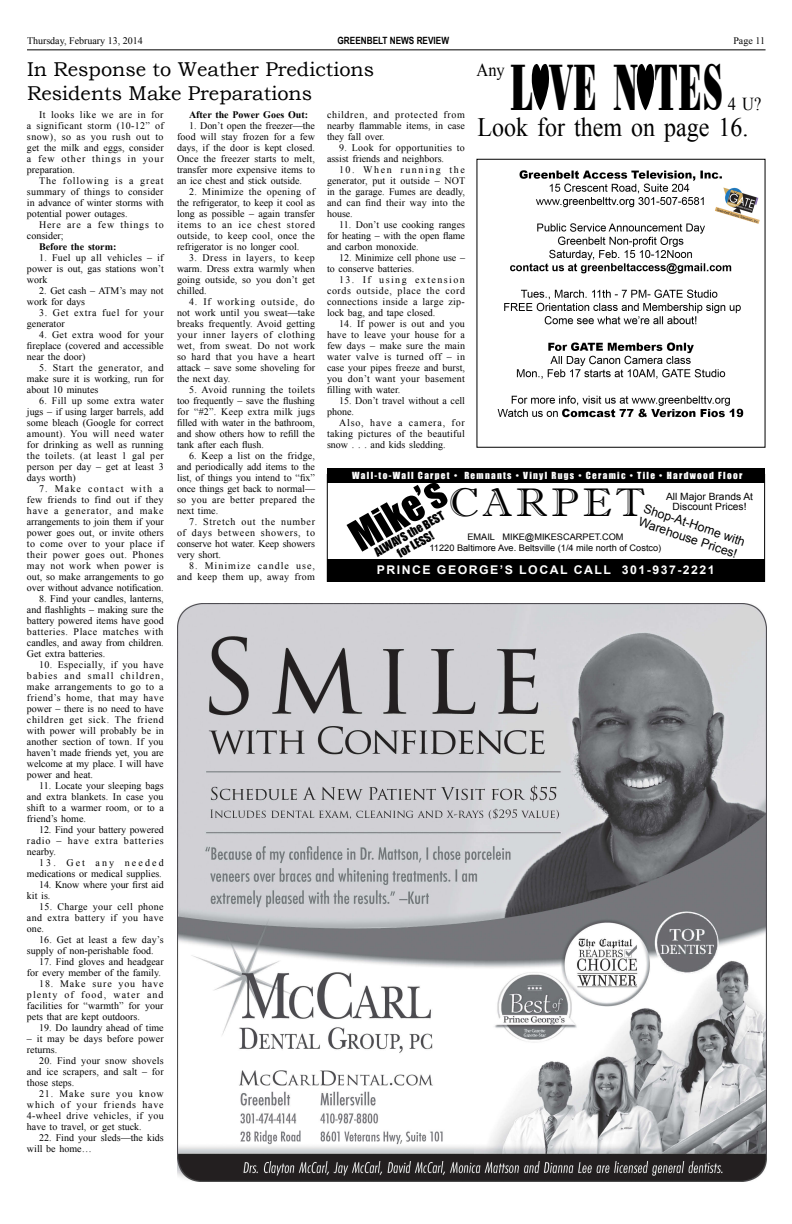
<style>
.page{position:relative;width:792px;height:1224px;background:#fff}
.page>*{position:absolute;margin:0;border:0;box-sizing:border-box;transform-origin:0 0}
.t1{font:65.8px "Poster Bodoni BT";color:#000;scale:.46 1}
.t2{font:40px "Imprint MT Shadow";letter-spacing:.09em;color:#000}
.t3{font:39.2px "Impact";color:#000}
.t4{font:26.6px "Times New Roman";color:#000;scale:.9 1}
.t5{font:20px/24px "Bookman Old Style";color:#000}
.t6{font:18.3px "Times New Roman";color:#000;scale:.9 1}
.t7{font:12.3px "Arial";color:#000}
.t8{font:700 12px "Arial";letter-spacing:.12em;color:#fff}
.t9{font:11.6px/12.1px "Impact";color:#000;text-align:center}
.t10{font:10px/11px "Times New Roman";color:#000;text-align:justify}
.t11{font:10px/11px "Times New Roman";letter-spacing:.035em;color:#000;text-align:right}
.t12{font:700 10px "Times New Roman";color:#000}
.t13{font:10px "Arial";color:#000}
.t14{font:10px/11px "Times New Roman";letter-spacing:.06em;color:#000}
.t15{font:10px/11px "Times New Roman";letter-spacing:.08em;color:#000}
.t16{font:700 10px "Arial Narrow";color:#000}
.t17{font:9px/11px "Arial";color:#000;text-align:center}
.t18{font:9px "Impact";letter-spacing:.14em;color:#fff}
</style>
<div class="page">
<hr style="left:27px;top:49px;width:739px;height:1px;background:#000">
<img style="left:497px;top:170px;width:263px;height:248px">
<div style="left:327px;top:468px;width:438px;height:15px;background:#000"></div>
<div style="left:327px;top:559px;width:437px;height:23px;background:#000"></div>
<img style="left:177px;top:603px;width:590px;height:579px">
<svg style="left:532px;top:64px;width:17px;height:46px"></svg>
<svg style="left:637px;top:64px;width:18px;height:46px"></svg>
<p class="t10" style="left:27px;top:35px;width:117px">Thursday, February 13, 2014</p>
<p class="t16" style="left:338px;top:32px;width:113px">GREENBELT NEWS REVIEW</p>
<p class="t10" style="left:733px;top:35px;width:33px">Page 11</p>
<h3 class="t5" style="left:27px;top:58px;width:349px">In Response to Weather Predictions<br>Residents Make Preparations</h3>
<h1 class="t1" style="left:510px;top:46px;width:464px">L VE N TES</h1>
<h3 class="t6" style="left:476px;top:58px;width:33px">Any</h3>
<h3 class="t6" style="left:728px;top:91px;width:39px">4 U?</h3>
<h3 class="t4" style="left:478px;top:110px;width:303px">Look for them on page 16.</h3>
<p class="t10" style="left:327px;top:109px;width:140px">children, and protected from nearby flammable items, in case they fall over.</p>
<p class="t10" style="left:327px;top:142px;width:139px;text-indent:12px">9. Look for opportunities to assist friends and neighbors.</p>
<p class="t10" style="left:327px;top:164px;width:140px;text-indent:12px">10. When running the generator, put it outside – NOT in the garage. Fumes are deadly, and can find their way into the house.</p>
<p class="t10" style="left:327px;top:219px;width:140px;text-indent:12px">11. Don’t use cooking ranges for heating – with the open flame and carbon monoxide.</p>
<p class="t10" style="left:327px;top:252px;width:140px;text-indent:12px">12. Minimize cell phone use – to conserve batteries.</p>
<p class="t10" style="left:327px;top:274px;width:140px;text-indent:12px">13. If using extension cords outside, place the cord connections inside a large zip&shy;lock bag, and tape closed.</p>
<p class="t10" style="left:327px;top:318px;width:140px;text-indent:12px">14. If power is out and you have to leave your house for a few days – make sure the main water valve is turned off – in case your pipes freeze and burst, you don’t want your basement filling with water.</p>
<p class="t10" style="left:327px;top:395px;width:140px;text-indent:12px">15. Don’t travel without a cell phone.</p>
<p class="t10" style="left:327px;top:417px;width:139px;text-indent:12px">Also, have a camera, for taking pictures of the beautiful snow . . . and kids sledding.</p>
<p class="t10" style="left:27px;top:109px;width:138px;text-indent:12px">It looks like we are in for a significant storm (10-12” of snow), so as you rush out to get the milk and eggs, consider a few other things in your preparation.</p>
<p class="t10" style="left:27px;top:175px;width:138px;text-indent:12px">The following is a great summary of things to consider in advance of winter storms with potential power outages.</p>
<p class="t15" style="left:27px;top:219px;width:138px;text-indent:12px">Here are a few things to consider;</p>
<p class="t12" style="left:39px;top:240px;width:79px">Before the storm:</p>
<p class="t10" style="left:27px;top:252px;width:138px;text-indent:12px">1. Fuel up all vehicles – if power is out, gas stations won’t work</p>
<p class="t10" style="left:27px;top:285px;width:138px;text-indent:12px">2. Get cash – ATM’s may not work for days</p>
<p class="t14" style="left:27px;top:307px;width:138px;text-indent:12px">3. Get extra fuel for your generator</p>
<p class="t10" style="left:27px;top:329px;width:138px;text-indent:12px">4. Get extra wood for your fireplace (covered and accessible near the door)</p>
<p class="t10" style="left:27px;top:362px;width:138px;text-indent:12px">5. Start the generator, and make sure it is working, run for about 10 minutes</p>
<p class="t10" style="left:27px;top:395px;width:138px;text-indent:12px">6. Fill up some extra water jugs – if using larger barrels, add some bleach (Google for correct amount). You will need water for drinking as well as running the toilets. (at least 1 gal per person per day – get at least 3 days worth)</p>
<p class="t10" style="left:27px;top:483px;width:138px;text-indent:12px">7. Make contact with a few friends to find out if they have a generator, and make arrangements to join them if your power goes out, or invite others to come over to your place if their power goes out. Phones may not work when power is out, so make arrangements to go over without advance notification.</p>
<p class="t10" style="left:27px;top:593px;width:138px;text-indent:12px">8. Find your candles, lanterns, and flashlights – making sure the battery powered items have good batteries. Place matches with candles, and away from children.<br>Get extra batteries.</p>
<p class="t10" style="left:27px;top:659px;width:138px;text-indent:12px">10. Especially, if you have babies and small children, make arrangements to go to a friend’s home, that may have power – there is no need to have children get sick. The friend with power will probably be in another section of town. If you haven’t made friends yet, you are welcome at my place. I will have power and heat.</p>
<p class="t10" style="left:27px;top:780px;width:138px;text-indent:12px">11. Locate your sleeping bags and extra blankets. In case you shift to a warmer room, or to a friend’s home.</p>
<p class="t10" style="left:27px;top:824px;width:138px;text-indent:12px">12. Find your battery powered radio – have extra batteries nearby.</p>
<p class="t10" style="left:27px;top:857px;width:138px;text-align:right">13. Get any needed medications or medical supplies.</p>
<p class="t10" style="left:27px;top:879px;width:138px;text-indent:12px">14. Know where your first aid kit is.</p>
<p class="t10" style="left:27px;top:901px;width:138px;text-indent:12px">15. Charge your cell phone and extra battery if you have one.</p>
<p class="t10" style="left:27px;top:934px;width:138px;text-indent:12px">16. Get at least a few day’s supply of non-perishable food.</p>
<p class="t10" style="left:27px;top:956px;width:138px;text-align:right">17. Find gloves and headgear for every member of the family.</p>
<p class="t10" style="left:27px;top:978px;width:138px;text-indent:12px">18. Make sure you have plenty of food, water and facilities for “warmth” for your pets that are kept outdoors.</p>
<p class="t10" style="left:39px;top:1022px;width:126px">19. Do laundry ahead of time</p>
<p class="t10" style="left:27px;top:1033px;width:138px">– it may be days before power returns.</p>
<p class="t10" style="left:27px;top:1055px;width:138px;text-indent:12px">20. Find your snow shovels and ice scrapers, and salt – for those steps.</p>
<p class="t10" style="left:27px;top:1088px;width:138px;text-indent:12px">21. Make sure you know which of your friends have 4-wheel drive vehicles, if you have to travel, or get stuck.</p>
<p class="t10" style="left:27px;top:1132px;width:138px;text-indent:12px">22. Find your sleds—the kids will be home…</p>
<p class="t12" style="left:189px;top:108px;width:121px">After the Power Goes Out:</p>
<p class="t10" style="left:177px;top:120px;width:140px;text-indent:12px">1. Don’t open the freezer—the food will stay frozen for a few days, if the door is kept closed.<br>Once the freezer starts to melt, transfer more expensive items to an ice chest and stick outside.</p>
<p class="t10" style="left:177px;top:186px;width:140px;text-indent:12px">2. Minimize the opening of the refrigerator, to keep it cool as long as possible – again transfer items to an ice chest stored outside, to keep cool, once the refrigerator is no longer cool.</p>
<p class="t10" style="left:177px;top:252px;width:139px;text-indent:12px">3. Dress in layers, to keep warm. Dress extra warmly when going outside, so you don’t get chilled.</p>
<p class="t10" style="left:177px;top:296px;width:140px;text-indent:12px">4. If working outside, do not work until you sweat—take breaks frequently. Avoid getting your inner layers of clothing wet, from sweat. Do not work so hard that you have a heart attack – save some shoveling for the next day.</p>
<p class="t10" style="left:177px;top:384px;width:140px;text-indent:12px">5. Avoid running the toilets too frequently – save the flushing for “#2”. Keep extra milk jugs filled with water in the bathroom, and show others how to refill the tank after each flush.</p>
<p class="t10" style="left:177px;top:450px;width:140px;text-indent:12px">6. Keep a list on the fridge, and periodically add items to the list, of things you intend to “fix” once things get back to normal— so you are better prepared the next time.</p>
<p class="t10" style="left:177px;top:516px;width:140px;text-indent:12px">7. Stretch out the number of days between showers, to conserve hot water. Keep showers very short.</p>
<p class="t11" style="left:177px;top:560px;width:140px">8. Minimize candle use, and keep them up, away from</p>
<p class="t18" style="left:352px;top:468px;width:392px">Wall-to-Wall Carpet • Remnants • Vinyl Rugs • Ceramic • Tile • Hardwood Floor</p>
<h3 class="t3" style="left:339px;top:512px;width:104px;rotate:-29deg">Mike’s</h3>
<h2 class="t2" style="left:449px;top:479px;width:198px">CARPET</h2>
<p class="t13" style="left:666px;top:490px;width:89px">All Major Brands At</p>
<p class="t13" style="left:673px;top:500px;width:76px">Discount Prices!</p>
<p class="t7" style="left:642px;top:513px;width:105px;rotate:19deg">Warehouse Prices!</p>
<p class="t7" style="left:647px;top:500px;width:108px;rotate:19deg">Shop-At-Home with</p>
<p class="t9" style="left:372px;top:547px;width:80px;rotate:-29deg">ALWAYS the BEST for LESS!</p>
<p class="t17" style="left:430px;top:531px;width:233px">EMAIL MIKE@MIKESCARPET.COM<br>11220 Baltimore Ave. Beltsville (1/4 mile north of Costco)</p>
<p class="t8" style="left:377px;top:562px;width:339px">PRINCE GEORGE’S LOCAL CALL 301-937-2221</p>
</div>
